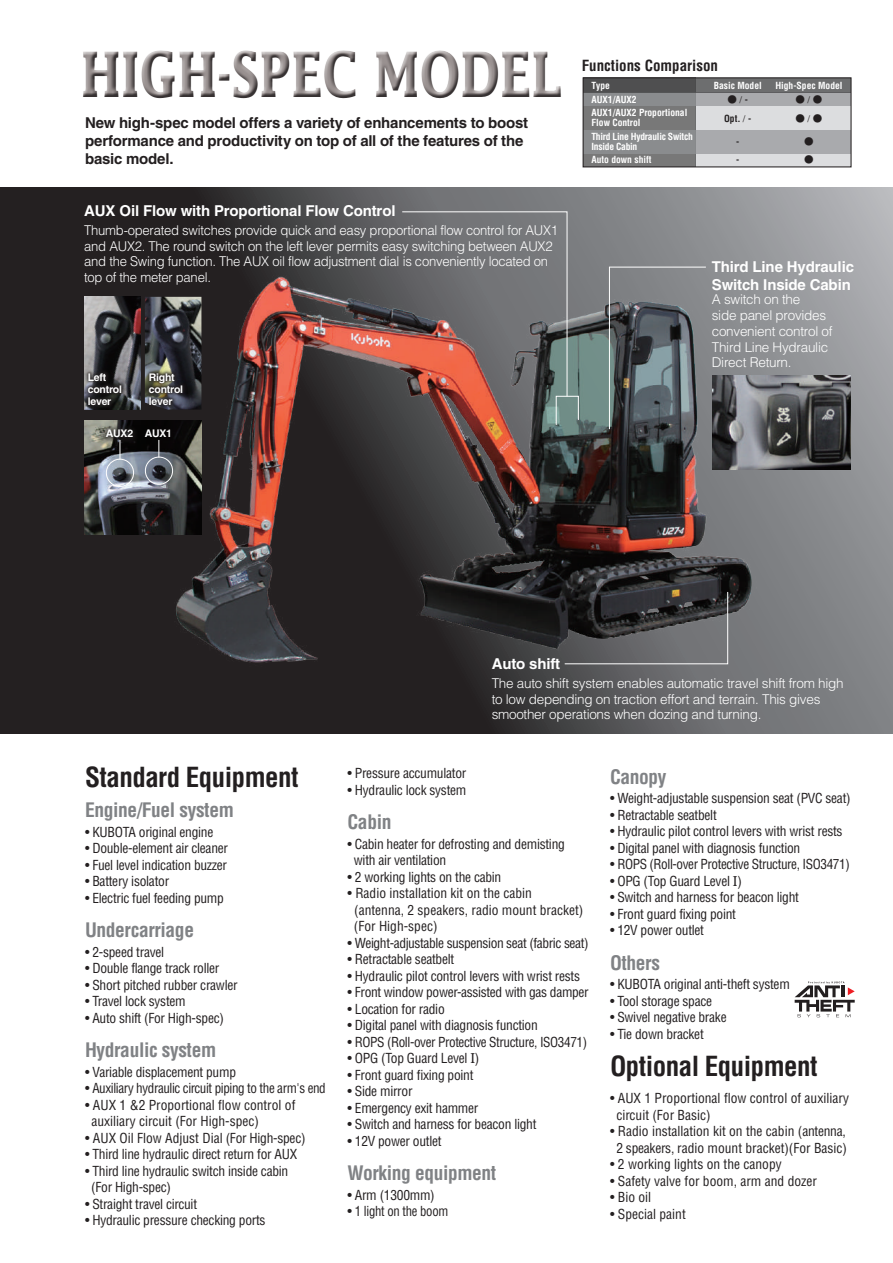
<style>
.page{position:relative;width:893px;height:1263px;background:#fff}
.page>*{position:absolute;margin:0;border:0;box-sizing:border-box;transform-origin:0 0}
.t1{font:700 63px "Lucida";color:#999190;scale:.75 1}
.t2{font:700 condensed 27px "Helvetica";letter-spacing:-.02em;color:#231f20}
.t3{font:700 condensed 19.5px "Helvetica";letter-spacing:-.02em;color:#808285}
.t4{font:700 15px/18px "Helvetica";letter-spacing:-.015em;color:#231f20}
.t5{font:700 15px/18px "Helvetica";letter-spacing:-.01em;color:#fff}
.t6{font:700 condensed 15px "Helvetica";color:#231f20}
.t7{font:condensed 13.5px/16.5px "Helvetica";letter-spacing:-.02em;color:#231f20}
.t8{font:300 13.5px/15.8px "Helvetica";letter-spacing:-.02em;color:#fff}
.t9{font:condensed 13.5px/16.5px "Helvetica";color:#231f20}
.t10{font:700 10.5px/12px "Helvetica";letter-spacing:-.02em;color:#fff}
.t11{font:700 condensed 9.6px/13.5px "Helvetica";color:#fff}
.t12{font:700 condensed 9.6px/13.5px "Helvetica";letter-spacing:-.025em;color:#fff}
.t13{font:500 9.6px/18px "Gothic BBB";color:#231f20}
.t14{font:700 condensed 9.6px/18px "Helvetica";color:#231f20}
.s1{font-family:"Helvetica";font-weight:700;font-stretch:condensed}
.s2{font-family:"Gothic BBB";font-weight:500;font-stretch:normal}
.s3{font-family:"Century Old Style";font-stretch:normal}
</style>
<div class="page">
<svg style="left:795px;top:981px;width:60px;height:36px"></svg>
<svg style="left:0;top:187px;width:893px;height:546px;background:#545355"></svg>
<img style="left:84px;top:421px;width:69px;height:113px">
<img style="left:145px;top:297px;width:8px;height:72px">
<img style="left:84px;top:297px;width:57px;height:112px">
<div style="left:696px;top:78px;width:155px;height:89px;background:#dcdddf"></div>
<div style="left:583px;top:78px;width:112px;height:89px;background:#787878"></div>
<svg style="left:585px;top:93px;width:265px;height:13px;background:#9c9da0"></svg>
<svg style="left:585px;top:130px;width:265px;height:23px;background:#9c9da0"></svg>
<svg style="left:585px;top:79px;width:265px;height:14px;background:#5f6061"></svg>
<div style="left:583px;top:77px;width:269px;height:90px;border:1px solid #231f20"></div>
<img style="left:153px;top:260px;width:617px;height:429px">
<svg style="left:609px;top:266px;width:97px;height:164px;background:#656b6f"></svg>
<svg style="left:564px;top:591px;width:164px;height:73px;background:#4a4a4c"></svg>
<img style="left:713px;top:376px;width:137px;height:93px">
<svg style="left:402px;top:211px;width:177px;height:215px;background:#7b6b69"></svg>
<div style="left:145px;top:457px;width:28px;height:28px;border:1px solid #fff;border-radius:50%"></div>
<div style="left:100px;top:424px;width:39px;height:20px;background:#231f20;opacity:.75"></div>
<svg style="left:106px;top:440px;width:28px;height:47px"></svg>
<svg style="left:158px;top:440px;width:1px;height:17px"></svg>
<svg style="left:145px;top:369px;width:42px;height:41px;background:#3e3d3c"></svg>
<svg style="left:84px;top:369px;width:42px;height:41px;background:#373638"></svg>
<div style="left:79px;top:49px;width:487px;height:53px;background:#231f20;opacity:.75"></div>
<h1 class="t1" style="left:81px;top:36px;width:643px">HIGH-SPEC MODEL</h1>
<p class="t4" style="left:85px;top:113px;width:445px">New high-spec model offers a variety of enhancements to boost performance and productivity on top of all of the features of the basic model.</p>
<p class="t5" style="left:84px;top:202px;width:313px">AUX Oil Flow with Proportional Flow Control</p>
<p class="t8" style="left:84px;top:222px;width:475px">Thumb-operated switches provide quick and easy proportional flow control for AUX1 and AUX2. The round switch on the left lever permits easy switching between AUX2 and the Swing function. The AUX oil flow adjustment dial is conveniently located on top of the meter panel.</p>
<p class="t10" style="left:88px;top:371px;width:36px">Left control lever</p>
<p class="t10" style="left:149px;top:371px;width:36px">Right control lever</p>
<p class="t10" style="left:106px;top:428px;width:68px">AUX2 AUX1</p>
<p class="t6" style="left:582px;top:57px;width:138px">Functions Comparison</p>
<p class="t11" style="left:591px;top:79px;width:97px">Type<br>AUX1/AUX2<br>AUX1/AUX2 Proportional</p>
<p class="t12" style="left:591px;top:116px;width:103px">Flow Control<br>Third Line Hydraulic Switch</p>
<p class="t11" style="left:591px;top:139px;width:62px">Inside Cabin<br>Auto down shift</p>
<p class="t11" style="left:714px;top:79px;width:50px">Basic Model</p>
<p class="t13" style="left:728px;top:90px;width:22px">●/ <span class="s1">-</span></p>
<p class="t14" style="left:724px;top:109px;width:29px">Opt. <span class="s2">/</span> -</p>
<p class="t14" style="left:736px;top:133px;width:5px">- -</p>
<p class="t11" style="left:775px;top:79px;width:69px">High-Spec Model</p>
<p class="t13" style="left:795px;top:90px;width:29px">● / ●</p>
<p class="t13" style="left:795px;top:109px;width:29px">● / ●</p>
<p class="t13" style="left:804px;top:133px;width:11px">● ●</p>
<p class="t5" style="left:712px;top:257px;width:144px">Third Line Hydraulic<br>Switch Inside Cabin</p>
<p class="t8" style="left:712px;top:291px;width:122px">A switch on the<br>side panel provides convenient control of<br>Third Line Hydraulic<br>Direct Return.</p>
<h2 class="t2" style="left:85px;top:761px;width:215px">Standard Equipment</h2>
<h3 class="t3" style="left:85px;top:798px;width:150px">Engine/Fuel system</h3>
<p class="t7" style="left:85px;top:823px;width:130px">• KUBOTA original engine</p>
<p class="t7" style="left:85px;top:840px;width:145px">• Double-element air cleaner</p>
<p class="t7" style="left:85px;top:856px;width:144px">• Fuel level indication buzzer</p>
<p class="t7" style="left:85px;top:873px;width:86px">• Battery isolator</p>
<p class="t7" style="left:85px;top:889px;width:140px">• Electric fuel feeding pump</p>
<h3 class="t3" style="left:85px;top:918px;width:111px">Undercarriage</h3>
<p class="t7" style="left:85px;top:943px;width:81px">• 2-speed travel</p>
<p class="t7" style="left:85px;top:960px;width:136px">• Double flange track roller</p>
<p class="t7" style="left:85px;top:976px;width:154px">• Short pitched rubber crawler</p>
<p class="t7" style="left:85px;top:993px;width:102px">• Travel lock system</p>
<p class="t7" style="left:85px;top:1009px;width:140px">• Auto shift (For High-spec)</p>
<h3 class="t3" style="left:85px;top:1038px;width:133px">Hydraulic system</h3>
<p class="t7" style="left:85px;top:1063px;width:153px">• Variable displacement pump</p>
<p class="t7" style="left:85px;top:1080px;width:242px">• Auxiliary hydraulic circuit piping to the arm's end</p>
<p class="t9" style="left:91px;top:1096px;width:205px;text-indent:-6px">• AUX 1 &amp;2 Proportional flow control of auxiliary circuit (For High-spec)</p>
<p class="t9" style="left:85px;top:1129px;width:222px">• AUX Oil Flow Adjust Dial (For High-spec)</p>
<p class="t7" style="left:85px;top:1146px;width:214px">• Third line hydraulic direct return for AUX</p>
<p class="t7" style="left:91px;top:1162px;width:199px;text-indent:-6px">• Third line hydraulic switch inside cabin (For High-spec)</p>
<p class="t7" style="left:85px;top:1195px;width:114px">• Straight travel circuit</p>
<p class="t7" style="left:85px;top:1212px;width:182px">• Hydraulic pressure checking ports</p>
<p class="t5" style="left:492px;top:654px;width:70px">Auto shift</p>
<p class="t8" style="left:492px;top:675px;width:353px">The auto shift system enables automatic travel shift from high to low depending on traction effort and terrain. This gives smoother operations when dozing and turning.</p>
<p class="t7" style="left:348px;top:765px;width:120px">• Pressure accumulator</p>
<p class="t7" style="left:348px;top:781px;width:120px">• Hydraulic lock system</p>
<h3 class="t3" style="left:348px;top:810px;width:45px">Cabin</h3>
<p class="t7" style="left:354px;top:835px;width:212px;text-indent:-6px">• Cabin heater for defrosting and demisting with air ventilation</p>
<p class="t7" style="left:348px;top:868px;width:155px">• 2 working lights on the cabin</p>
<p class="t9" style="left:354px;top:885px;width:231px;text-indent:-6px">• Radio installation kit on the cabin (antenna, 2 speakers, radio mount bracket) (For High-spec)</p>
<p class="t7" style="left:348px;top:934px;width:243px">• Weight-adjustable suspension seat (fabric seat)</p>
<p class="t7" style="left:348px;top:951px;width:108px">• Retractable seatbelt</p>
<p class="t7" style="left:348px;top:967px;width:234px">• Hydraulic pilot control levers with wrist rests</p>
<p class="t7" style="left:348px;top:984px;width:243px">• Front window power-assisted with gas damper</p>
<p class="t7" style="left:348px;top:1000px;width:99px">• Location for radio</p>
<p class="t7" style="left:348px;top:1017px;width:192px">• Digital panel with diagnosis function</p>
<p class="t7" style="left:348px;top:1033px;width:241px">• ROPS (Roll-over Protective Structure, ISO3471)</p>
<p class="t7" style="left:348px;top:1050px;width:133px">• OPG (Top Guard Level <span class="s3">I</span>)</p>
<p class="t7" style="left:348px;top:1066px;width:127px">• Front guard fixing point</p>
<p class="t7" style="left:348px;top:1083px;width:66px">• Side mirror</p>
<p class="t7" style="left:348px;top:1099px;width:132px">• Emergency exit hammer</p>
<p class="t7" style="left:348px;top:1116px;width:190px">• Switch and harness for beacon light</p>
<p class="t7" style="left:348px;top:1132px;width:96px">• 12V power outlet</p>
<h3 class="t3" style="left:348px;top:1161px;width:150px">Working equipment</h3>
<p class="t7" style="left:348px;top:1186px;width:89px">• Arm (1300mm)</p>
<p class="t7" style="left:348px;top:1203px;width:102px">• 1 light on the boom</p>
<h3 class="t3" style="left:610px;top:765px;width:58px">Canopy</h3>
<p class="t7" style="left:610px;top:790px;width:242px">• Weight-adjustable suspension seat (PVC seat)</p>
<p class="t7" style="left:610px;top:806px;width:108px">• Retractable seatbelt</p>
<p class="t7" style="left:610px;top:823px;width:234px">• Hydraulic pilot control levers with wrist rests</p>
<p class="t7" style="left:610px;top:839px;width:192px">• Digital panel with diagnosis function</p>
<p class="t7" style="left:610px;top:856px;width:241px">• ROPS (Roll-over Protective Structure, ISO3471)</p>
<p class="t7" style="left:610px;top:872px;width:133px">• OPG (Top Guard Level <span class="s3">I</span>)</p>
<p class="t7" style="left:610px;top:889px;width:190px">• Switch and harness for beacon light</p>
<p class="t7" style="left:610px;top:905px;width:127px">• Front guard fixing point</p>
<p class="t7" style="left:610px;top:922px;width:96px">• 12V power outlet</p>
<h3 class="t3" style="left:610px;top:951px;width:52px">Others</h3>
<p class="t7" style="left:610px;top:976px;width:181px">• KUBOTA original anti-theft system</p>
<p class="t7" style="left:610px;top:992px;width:104px">• Tool storage space</p>
<p class="t7" style="left:610px;top:1009px;width:118px">• Swivel negative brake</p>
<p class="t7" style="left:610px;top:1025px;width:95px">• Tie down bracket</p>
<h2 class="t2" style="left:610px;top:1050px;width:209px">Optional Equipment</h2>
<p class="t9" style="left:616px;top:1090px;width:234px;text-indent:-6px">• AUX 1 Proportional flow control of auxiliary circuit (For Basic)</p>
<p class="t9" style="left:610px;top:1123px;width:239px;text-align:center">• Radio installation kit on the cabin (antenna,<br>2 speakers, radio mount bracket)(For Basic)</p>
<p class="t9" style="left:610px;top:1156px;width:173px">• 2 working lights on the canopy</p>
<p class="t9" style="left:610px;top:1172px;width:208px">• Safety valve for boom, arm and dozer</p>
<p class="t7" style="left:610px;top:1189px;width:43px">• Bio oil</p>
<p class="t9" style="left:610px;top:1205px;width:77px">• Special paint</p>
</div>
